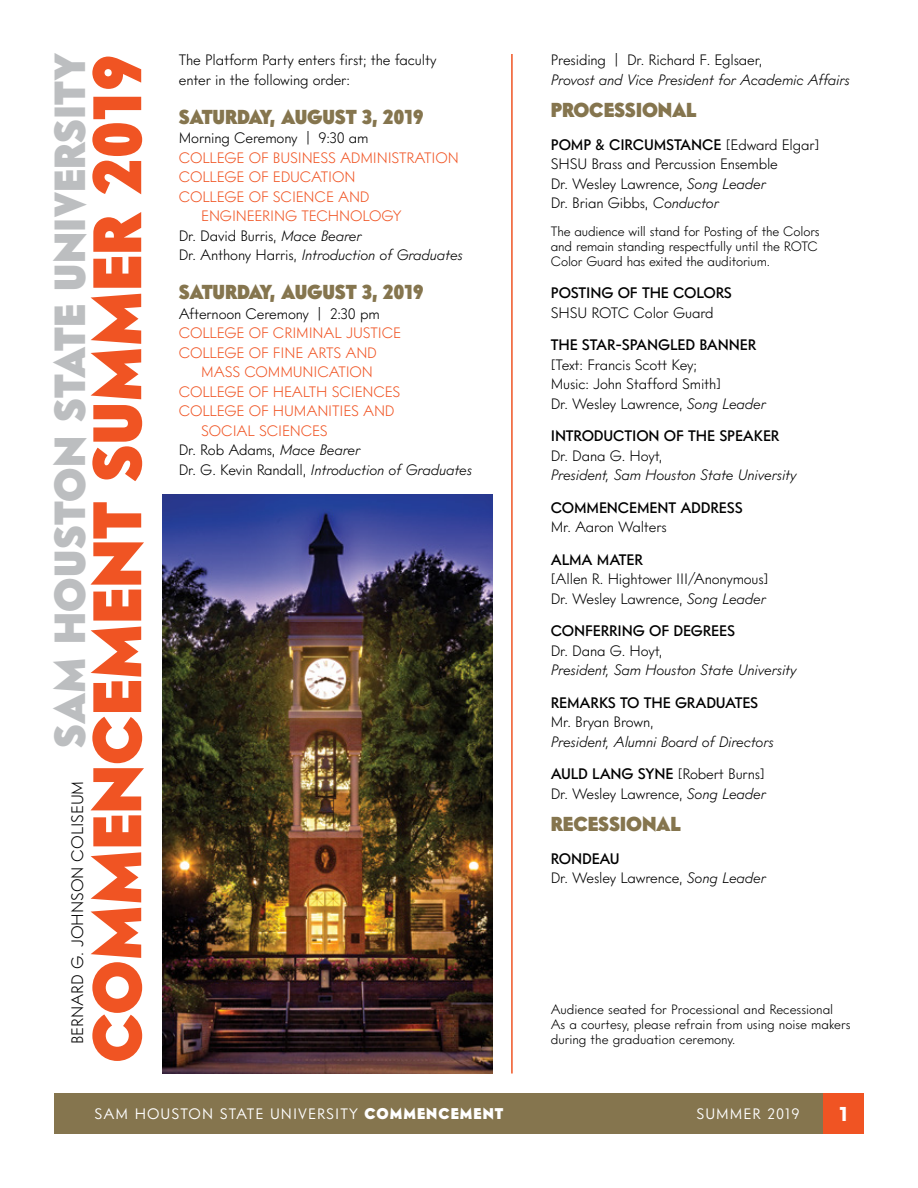
<style>
.page{position:relative;width:918px;height:1188px;background:#fff}
.page>*{position:absolute;margin:0;border:0;box-sizing:border-box;transform-origin:0 0}
.t1{font:900 66px "Intervogue";color:#f05423}
.t2{font:900 42px "Intervogue";letter-spacing:.01em;color:#bcbec0}
.t3{font:900 19.5px "Intervogue";letter-spacing:-.01em;color:#85754e}
.t4{font:900 19.5px "Intervogue";color:#fff}
.t5{font:300 16.5px "Intervogue";color:#000}
.t6{font:300 15px/19.5px "Intervogue";letter-spacing:-.01em;color:#000}
.t7{font:15px "Intervogue Light Oblq";letter-spacing:-.01em;color:#000}
.t8{font:300 15px "Intervogue";letter-spacing:-.01em;color:#f05423}
.t9{font:500 15px "Intervogue";letter-spacing:-.01em;color:#000}
.t10{font:15px "Intervogue";letter-spacing:.07em;color:#fff}
.t11{font:300 13.5px/15px "Intervogue";letter-spacing:-.01em;color:#000}
.s1{font-family:"Intervogue Light Oblq";font-weight:400}
.s2{font-family:"Intervogue";font-weight:300}
.s3{font-weight:500}
.s4{font-weight:900}
</style>
<div class="page">
<div style="left:54px;top:1094px;width:810px;height:40px;background:#85754e"></div>
<div style="left:824px;top:1094px;width:40px;height:40px;background:#f05423"></div>
<img style="left:163px;top:495px;width:329px;height:579px">
<hr style="left:511px;top:54px;width:2px;height:1020px;background:#f05423">
<h2 class="t2" style="left:45px;top:748px;width:697px;rotate:-90deg">SAM HOUSTON STATE UNIVERSITY</h2>
<h1 class="t1" style="left:77px;top:1063px;width:1010px;rotate:-90deg">COMMENCEMENT SUMMER 2019</h1>
<p class="t5" style="left:67px;top:1044px;width:265px;rotate:-90deg">BERNARD G. JOHNSON COLISEUM</p>
<p class="t6" style="left:179px;top:50px;width:259px">The Platform Party enters first; the faculty enter in the following order:</p>
<h3 class="t3" style="left:179px;top:105px;width:247px">SATURDAY, AUGUST 3, 2019</h3>
<p class="t6" style="left:179px;top:128px;width:191px">Morning Ceremony | 9:30 am</p>
<p class="t8" style="left:179px;top:148px;width:282px">COLLEGE OF BUSINESS ADMINISTRATION</p>
<p class="t8" style="left:179px;top:168px;width:178px">COLLEGE OF EDUCATION</p>
<p class="t8" style="left:179px;top:187px;width:192px">COLLEGE OF SCIENCE AND</p>
<p class="t8" style="left:201px;top:207px;width:202px">ENGINEERING TECHNOLOGY</p>
<p class="t6" style="left:179px;top:225px;width:184px">Dr. David Burris, <span class="s1">Mace Bearer</span></p>
<p class="t7" style="left:179px;top:246px;width:286px"><span class="s2">Dr. Anthony Harris,</span> Introduction of Graduates</p>
<h3 class="t3" style="left:179px;top:280px;width:247px">SATURDAY, AUGUST 3, 2019</h3>
<p class="t6" style="left:179px;top:303px;width:202px">Afternoon Ceremony | 2:30 pm</p>
<p class="t8" style="left:179px;top:324px;width:224px">COLLEGE OF CRIMINAL JUSTICE</p>
<p class="t8" style="left:179px;top:343px;width:200px">COLLEGE OF FINE ARTS AND</p>
<p class="t8" style="left:201px;top:363px;width:173px">MASS COMMUNICATION</p>
<p class="t8" style="left:179px;top:382px;width:223px">COLLEGE OF HEALTH SCIENCES</p>
<p class="t8" style="left:179px;top:402px;width:217px">COLLEGE OF HUMANITIES AND</p>
<p class="t8" style="left:201px;top:421px;width:128px">SOCIAL SCIENCES</p>
<p class="t6" style="left:179px;top:440px;width:183px">Dr. Rob Adams, <span class="s1">Mace Bearer</span></p>
<p class="t7" style="left:179px;top:460px;width:295px"><span class="s2">Dr. G. Kevin Randall,</span> Introduction of Graduates</p>
<p class="t6" style="left:551px;top:50px;width:213px">Presiding | Dr. Richard F. Eglsaer,</p>
<p class="t7" style="left:551px;top:70px;width:301px">Provost and Vice President for Academic Affairs</p>
<h3 class="t3" style="left:551px;top:98px;width:147px">PROCESSIONAL</h3>
<p class="t6" style="left:551px;top:134px;width:270px"><span class="s3">POMP &amp; CIRCUMSTANCE</span> [Edward Elgar]<br>SHSU Brass and Percussion Ensemble<br>Dr. Wesley Lawrence, <span class="s1">Song Leader<br></span>Dr. Brian Gibbs, <span class="s1">Conductor</span></p>
<p class="t11" style="left:551px;top:224px;width:270px">The audience will stand for Posting of the Colors and remain standing respectfully until the ROTC<br>Color Guard has exited the auditorium.</p>
<p class="t9" style="left:551px;top:284px;width:183px">POSTING OF THE COLORS</p>
<p class="t6" style="left:551px;top:303px;width:164px">SHSU ROTC Color Guard</p>
<p class="t9" style="left:551px;top:336px;width:207px">THE STAR-SPANGLED BANNER</p>
<p class="t6" style="left:551px;top:355px;width:217px">[Text: Francis Scott Key;<br>Music: John Stafford Smith]<br>Dr. Wesley Lawrence, <span class="s1">Song Leader</span></p>
<p class="t9" style="left:551px;top:427px;width:230px">INTRODUCTION OF THE SPEAKER</p>
<p class="t6" style="left:551px;top:446px;width:113px">Dr. Dana G. Hoyt,</p>
<p class="t7" style="left:551px;top:466px;width:247px">President, Sam Houston State University</p>
<p class="t9" style="left:551px;top:498px;width:193px">COMMENCEMENT ADDRESS</p>
<p class="t6" style="left:551px;top:517px;width:117px">Mr. Aaron Walters</p>
<p class="t9" style="left:551px;top:550px;width:94px">ALMA MATER</p>
<p class="t6" style="left:551px;top:569px;width:219px">[Allen R. Hightower III/Anonymous]<br>Dr. Wesley Lawrence, <span class="s1">Song Leader</span></p>
<p class="t9" style="left:551px;top:622px;width:186px">CONFERRING OF DEGREES</p>
<p class="t6" style="left:551px;top:640px;width:113px">Dr. Dana G. Hoyt,</p>
<p class="t7" style="left:551px;top:661px;width:247px">President, Sam Houston State University</p>
<p class="t9" style="left:551px;top:693px;width:209px">REMARKS TO THE GRADUATES</p>
<p class="t6" style="left:551px;top:712px;width:104px">Mr. Bryan Brown,</p>
<p class="t7" style="left:551px;top:732px;width:224px">President, Alumni Board of Directors</p>
<p class="t6" style="left:551px;top:764px;width:217px"><span class="s3">AULD LANG SYNE</span> [Robert Burns]<br>Dr. Wesley Lawrence, <span class="s1">Song Leader</span></p>
<h3 class="t3" style="left:551px;top:812px;width:131px">RECESSIONAL</h3>
<p class="t6" style="left:551px;top:848px;width:217px"><span class="s3">RONDEAU<br></span>Dr. Wesley Lawrence, <span class="s1">Song Leader</span></p>
<p class="t11" style="left:551px;top:1001px;width:301px">Audience seated for Processional and Recessional<br>As a courtesy, please refrain from using noise makers</p>
<p class="t11" style="left:551px;top:1031px;width:186px">during the graduation ceremony.</p>
<p class="t10" style="left:94px;top:1105px;width:411px">SAM HOUSTON STATE UNIVERSITY <span class="s4">COMMENCEMENT</span></p>
<p class="t10" style="left:696px;top:1105px;width:105px">SUMMER 2019</p>
<h3 class="t4" style="left:840px;top:1102px;width:10px">1</h3>
</div>
